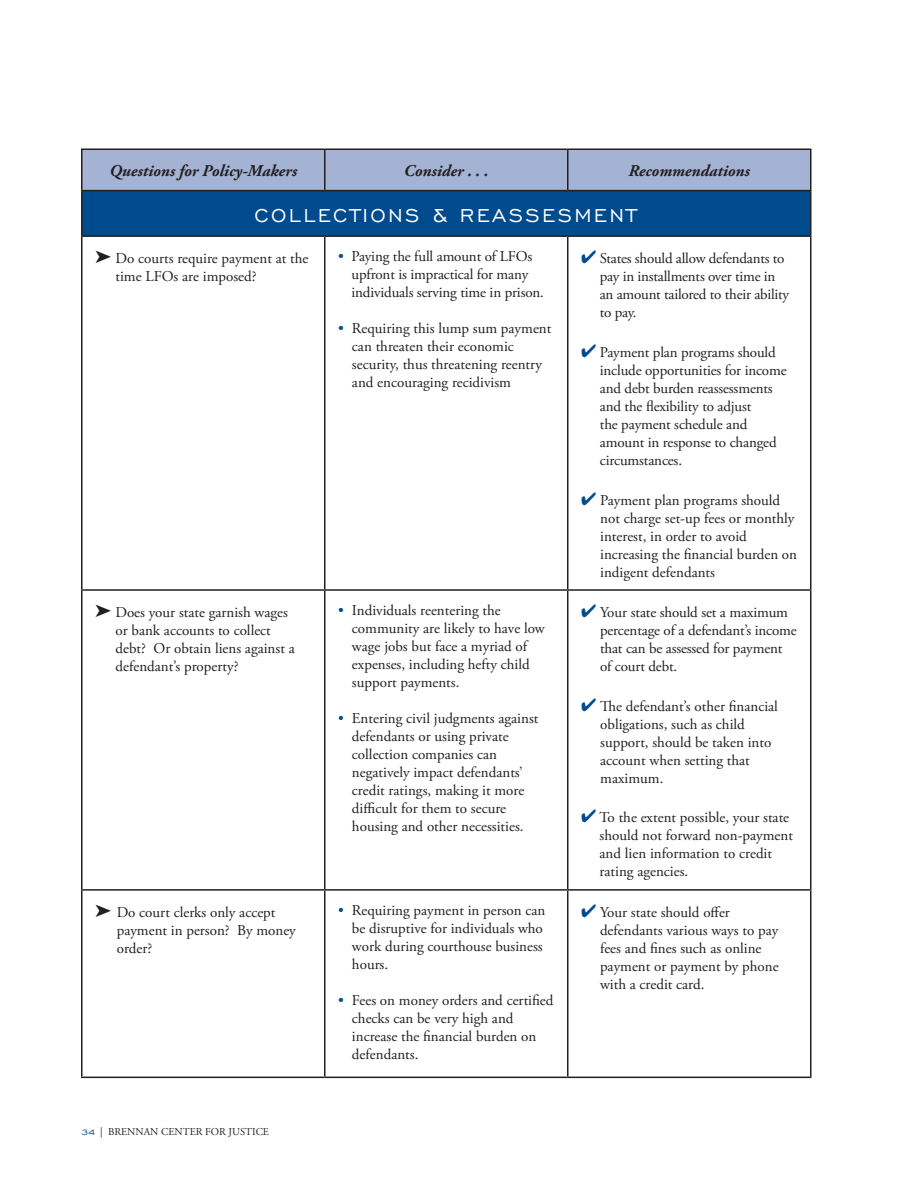
<style>
.page{position:relative;width:918px;height:1188px;background:#fff}
.page>*{position:absolute;margin:0;border:0;box-sizing:border-box;transform-origin:0 0}
.t1{font:24px "Engravers Gothic BT";color:#fff}
.t2{font:italic 700 16.5px "Adobe Garamond Pro";color:#231f20}
.t3{font:15px/18px "Adobe Garamond Pro";letter-spacing:-.01em;color:#231f20}
.t4{font:10.5px "Adobe Garamond Pro";color:#231f20}
.s1{color:#004b8e}
.s2{font-family:"Engravers Gothic BT";color:#004b8e}
</style>
<div class="page">
<svg style="left:82px;top:150px;width:728px;height:85px;background:#4d7bad"></svg>
<hr style="left:81px;top:148px;width:244px;height:2px;background:#231f20">
<hr style="left:81px;top:150px;width:1px;height:40px;background:#231f20">
<hr style="left:325px;top:148px;width:243px;height:2px;background:#231f20">
<hr style="left:324px;top:150px;width:2px;height:40px;background:#231f20">
<hr style="left:568px;top:148px;width:244px;height:2px;background:#231f20">
<hr style="left:567px;top:150px;width:1px;height:40px;background:#231f20">
<hr style="left:810px;top:150px;width:2px;height:40px;background:#231f20">
<hr style="left:81px;top:237px;width:1px;height:352px;background:#231f20">
<hr style="left:324px;top:237px;width:2px;height:352px;background:#231f20">
<hr style="left:567px;top:237px;width:1px;height:352px;background:#231f20">
<hr style="left:810px;top:237px;width:2px;height:352px;background:#231f20">
<hr style="left:81px;top:589px;width:244px;height:2px;background:#231f20">
<hr style="left:81px;top:591px;width:1px;height:298px;background:#231f20">
<hr style="left:325px;top:589px;width:243px;height:2px;background:#231f20">
<hr style="left:324px;top:591px;width:2px;height:298px;background:#231f20">
<hr style="left:568px;top:589px;width:244px;height:2px;background:#231f20">
<hr style="left:567px;top:591px;width:1px;height:298px;background:#231f20">
<hr style="left:810px;top:591px;width:2px;height:298px;background:#231f20">
<hr style="left:81px;top:889px;width:244px;height:2px;background:#231f20">
<hr style="left:81px;top:891px;width:1px;height:186px;background:#231f20">
<hr style="left:325px;top:889px;width:243px;height:2px;background:#231f20">
<hr style="left:324px;top:891px;width:2px;height:186px;background:#231f20">
<hr style="left:568px;top:889px;width:244px;height:2px;background:#231f20">
<hr style="left:567px;top:891px;width:1px;height:186px;background:#231f20">
<hr style="left:810px;top:891px;width:2px;height:186px;background:#231f20">
<hr style="left:81px;top:1077px;width:244px;height:1px;background:#231f20">
<hr style="left:325px;top:1077px;width:243px;height:1px;background:#231f20">
<hr style="left:568px;top:1077px;width:244px;height:1px;background:#231f20">
<hr style="left:81px;top:190px;width:244px;height:1px;background:#231f20">
<hr style="left:81px;top:191px;width:1px;height:44px;background:#231f20">
<hr style="left:325px;top:190px;width:243px;height:1px;background:#231f20">
<hr style="left:568px;top:190px;width:244px;height:1px;background:#231f20">
<hr style="left:810px;top:191px;width:2px;height:44px;background:#231f20">
<hr style="left:81px;top:235px;width:244px;height:2px;background:#231f20">
<hr style="left:325px;top:235px;width:243px;height:2px;background:#231f20">
<hr style="left:568px;top:235px;width:244px;height:2px;background:#231f20">
<p class="t2" style="left:109px;top:161px;width:189px">Questions for Policy-Makers</p>
<p class="t2" style="left:404px;top:161px;width:86px">Consider . . .</p>
<p class="t2" style="left:629px;top:161px;width:123px">Recommendations</p>
<h1 class="t1" style="left:254px;top:202px;width:33px">COLLE</h1>
<h1 class="t1" style="left:333px;top:202px;width:32px">CTIONS</h1>
<h1 class="t1" style="left:432px;top:202px;width:45px">&amp; REASSESMENT</h1>
<p class="t3" style="left:116px;top:250px;width:195px;text-indent:-20px">➤ Do courts require payment at the time LFOs are imposed?</p>
<p class="t3" style="left:352px;top:248px;width:194px;text-indent:-13px"><span class="s1">•</span> Paying the full amount of LFOs upfront is impractical for many individuals serving time in prison.</p>
<p class="t3" style="left:352px;top:320px;width:201px;text-indent:-14px"><span class="s1">•</span> Requiring this lump sum payment can threaten their economic security, thus threatening reentry and encouraging recidivism</p>
<p class="t3" style="left:600px;top:250px;width:191px;text-indent:-18px"><span class="s1">✔</span> States should allow defendants to pay in installments over time in an amount tailored to their ability to pay.</p>
<p class="t3" style="left:600px;top:344px;width:188px;text-indent:-19px"><span class="s1">✔</span> Payment plan programs should include opportunities for income and debt burden reassessments and the flexibility to adjust<br>the payment schedule and amount in response to changed circumstances.</p>
<p class="t3" style="left:600px;top:491px;width:198px;text-indent:-19px"><span class="s1">✔</span> Payment plan programs should not charge set-up fees or monthly interest, in order to avoid increasing the financial burden on indigent defendants</p>
<p class="t3" style="left:116px;top:604px;width:181px;text-indent:-20px">➤ Does your state garnish wages or bank accounts to collect debt? Or obtain liens against a defendant’s property?</p>
<p class="t3" style="left:352px;top:602px;width:195px;text-indent:-14px"><span class="s1">•</span> Individuals reentering the community are likely to have low wage jobs but face a myriad of expenses, including hefty child support payments.</p>
<p class="t3" style="left:352px;top:710px;width:188px;text-indent:-14px"><span class="s1">•</span> Entering civil judgments against defendants or using private collection companies can negatively impact defendants’ credit ratings, making it more difficult for them to secure housing and other necessities.</p>
<p class="t3" style="left:600px;top:604px;width:198px;text-indent:-19px"><span class="s1">✔</span> Your state should set a maximum percentage of a defendant’s income that can be assessed for payment of court debt.</p>
<p class="t3" style="left:600px;top:698px;width:179px;text-indent:-19px"><span class="s1">✔</span> The defendant’s other financial obligations, such as child support, should be taken into account when setting that maximum.</p>
<p class="t3" style="left:600px;top:809px;width:195px;text-indent:-18px"><span class="s1">✔</span> To the extent possible, your state should not forward non-payment and lien information to credit rating agencies.</p>
<p class="t3" style="left:117px;top:904px;width:181px;text-indent:-22px">➤ Do court clerks only accept payment in person? By money order?</p>
<p class="t3" style="left:352px;top:902px;width:195px;text-indent:-14px"><span class="s1">•</span> Requiring payment in person can be disruptive for individuals who work during courthouse business hours.</p>
<p class="t3" style="left:352px;top:992px;width:203px;text-indent:-14px"><span class="s1">•</span> Fees on money orders and certified checks can be very high and increase the financial burden on defendants.</p>
<p class="t3" style="left:600px;top:904px;width:180px;text-indent:-19px"><span class="s1">✔</span> Your state should offer defendants various ways to pay fees and fines such as online payment or payment by phone with a credit card.</p>
<p class="t4" style="left:81px;top:1126px;width:190px"><span class="s2">34</span> | BRENNAN CENTER FOR JUSTICE</p>
</div>
